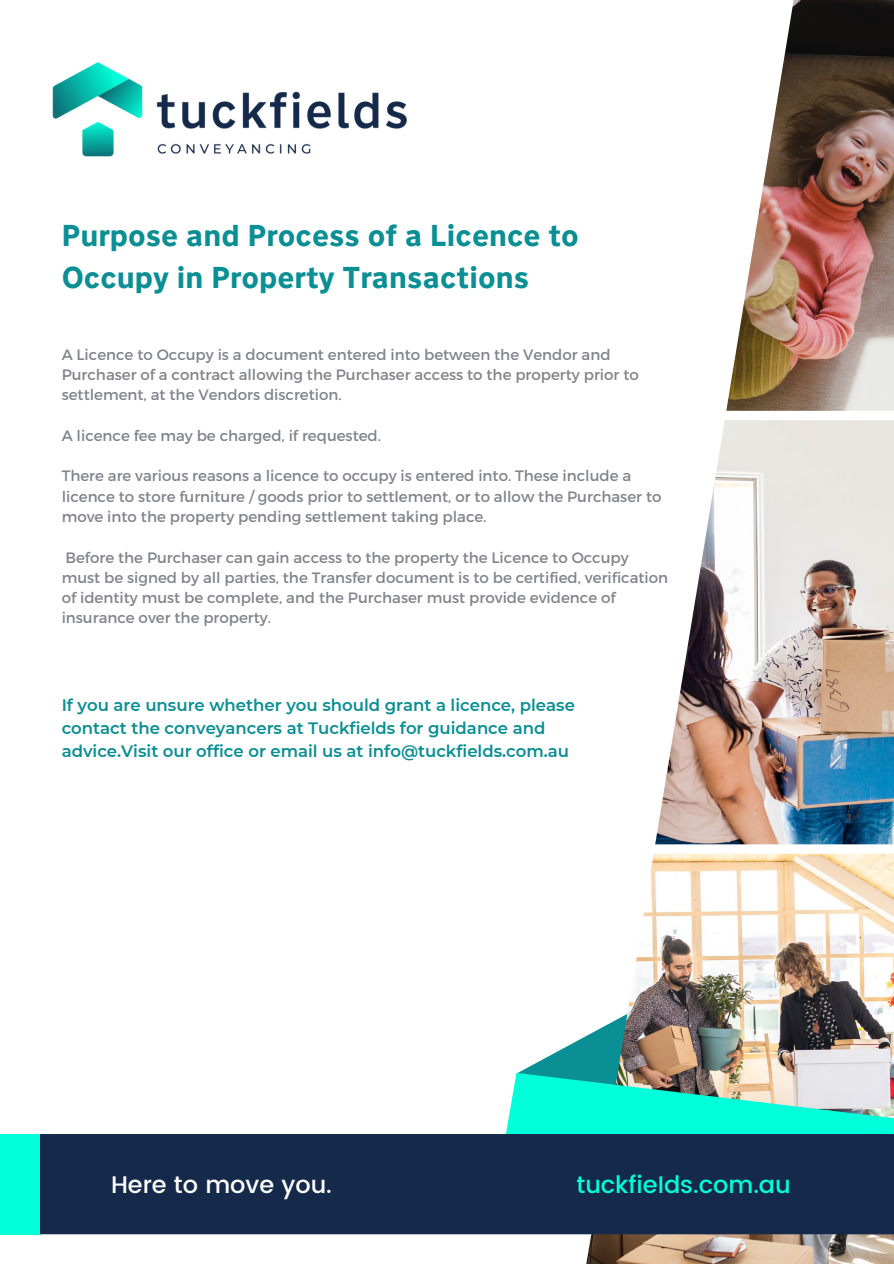
<style>
.page{position:relative;width:894px;height:1264px;background:#fff}
.page>*{position:absolute;margin:0;border:0;box-sizing:border-box;transform-origin:0 0}
.t1{font:700 30px/41.7px "FF Nort";color:#0a8f94}
.t2{font:500 24px "Poppins";color:#01ffd9}
.t3{font:500 24px "Poppins";color:#fff}
.t4{font:600 16.5px/22.5px "Montserrat";color:#0a8f94}
.t5{font:15px/20.2px "Montserrat";color:#82838b}
</style>
<div class="page">
<img style="left:582px;top:853px;width:311px;height:410px">
<img style="left:506px;top:1009px;width:387px;height:124px">
<img style="left:726px;top:0;width:167px;height:410px">
<img style="left:655px;top:420px;width:238px;height:424px">
<div style="left:0;top:1133px;width:40px;height:101px;background:#01ffd9"></div>
<div style="left:40px;top:1133px;width:853px;height:101px;background:#152a4a"></div>
<img style="left:52px;top:62px;width:355px;height:95px">
<p class="t1" style="left:62px;top:214px;width:518px">Purpose and Process of a Licence to<br>Occupy in Property Transactions</p>
<p class="t5" style="left:62px;top:343px;width:578px">A Licence to Occupy is a document entered into between the Vendor and<br>Purchaser of a contract allowing the Purchaser access to the property prior to settlement, at the Vendors discretion.</p>
<p class="t5" style="left:62px;top:425px;width:321px">A licence fee may be charged, if requested.</p>
<p class="t5" style="left:62px;top:465px;width:601px">There are various reasons a licence to occupy is entered into. These include a licence to store furniture / goods prior to settlement, or to allow the Purchaser to move into the property pending settlement taking place.</p>
<p class="t5" style="left:62px;top:546px;width:608px">Before the Purchaser can gain access to the property the Licence to Occupy<br>must be signed by all parties, the Transfer document is to be certified, verification of identity must be complete, and the Purchaser must provide evidence of insurance over the property.</p>
<p class="t4" style="left:62px;top:694px;width:514px">If you are unsure whether you should grant a licence, please contact the conveyancers at Tuckfields for guidance and advice.Visit our office or email us at info@tuckfields.com.au</p>
<p class="t3" style="left:111px;top:1170px;width:222px">Here to move you.</p>
<p class="t2" style="left:576px;top:1170px;width:216px">tuckfieIds.com.au</p>
</div>
